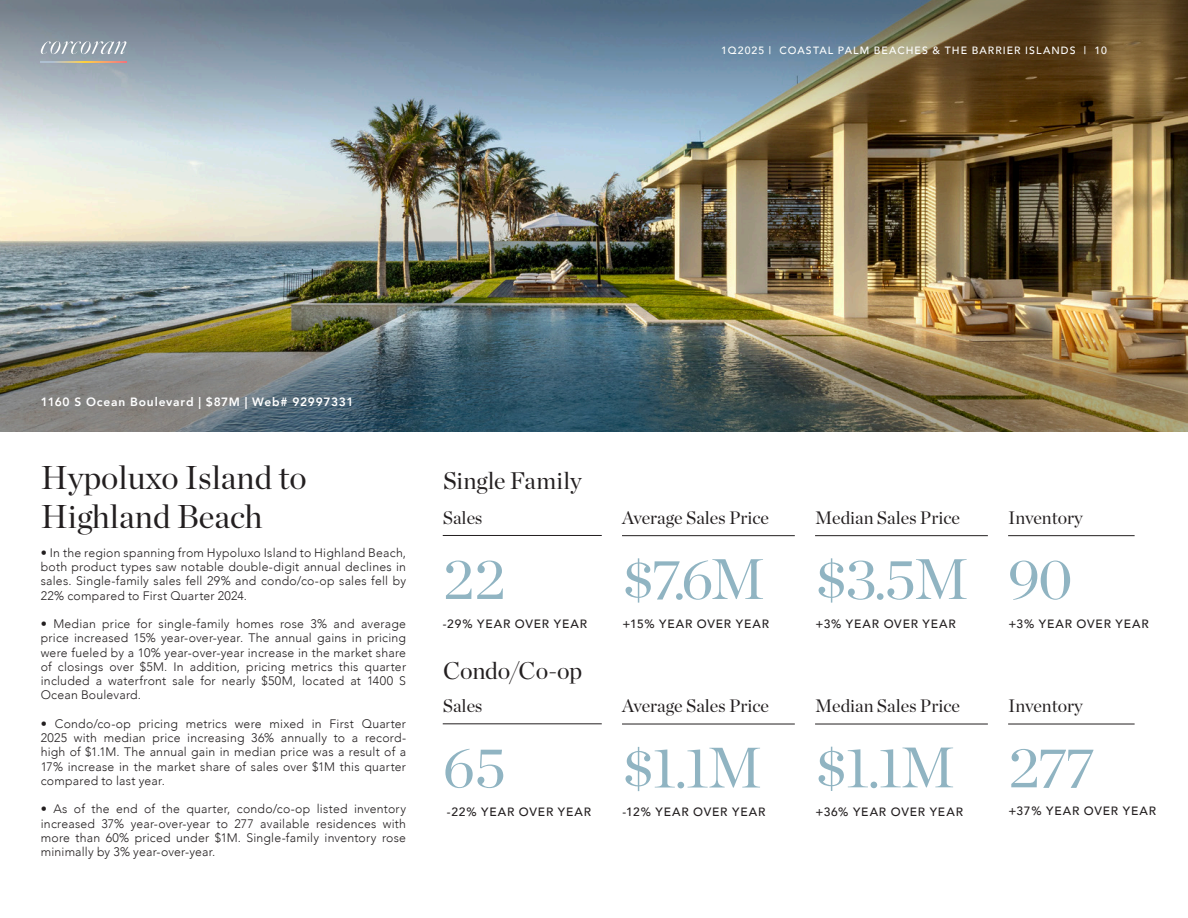
<style>
.page{position:relative;width:1188px;height:918px;background:#fff}
.page>*{position:absolute;margin:0;border:0;box-sizing:border-box;transform-origin:0 0}
.Caption_Right{font:57px "Chronicle Display";letter-spacing:-.03em;color:#90b4c2}
.t1{font:33px "Chronicle Display";color:#231f20}
.BC{font:24px "Chronicle Display";letter-spacing:-.01em;color:#231f20}
.Caption_Right-2{font:18px "Chronicle Display";color:#231f20}
.t2{font:300 12.3px/14.2px "Avenir";letter-spacing:.015em;color:#231f20;text-align:justify}
.Caption_Right-3{font:500 12px "Avenir";letter-spacing:.075em;color:#231f20}
.BC-2{font:800 12px "Avenir";letter-spacing:.065em;color:#fff}
.Caption_Right-4{font:500 10.5px "Avenir";letter-spacing:.1em;color:#fff}
</style>
<div class="page">
<img style="left:0;top:150px;width:1188px;height:161px">
<img style="left:0;top:0;width:1188px;height:150px">
<img style="left:0;top:311px;width:1188px;height:121px">
<svg style="left:41px;top:41px;width:126px;height:13px;background:#9ca8b3"></svg>
<svg style="left:41px;top:61px;width:85px;height:2px"></svg>
<hr style="left:443px;top:535px;width:159px;height:1px;background:#231f20">
<hr style="left:443px;top:724px;width:159px;height:1px;background:#231f20">
<hr style="left:622px;top:535px;width:173px;height:1px;background:#231f20">
<hr style="left:622px;top:724px;width:173px;height:1px;background:#231f20">
<hr style="left:815px;top:535px;width:173px;height:1px;background:#231f20">
<hr style="left:1008px;top:535px;width:127px;height:1px;background:#231f20">
<hr style="left:815px;top:724px;width:173px;height:1px;background:#231f20">
<hr style="left:1008px;top:724px;width:127px;height:1px;background:#231f20">
<p class="Caption_Right-4" style="left:721px;top:41px;width:387px">1Q2025 | COASTAL PALM BEACHES &amp; THE BARRIER ISLANDS | 10</p>
<p class="BC-2" style="left:41px;top:393px;width:314px">1160 S Ocean Boulevard | $87M | Web# 92997331</p>
<p class="t1" style="left:41px;top:452px;width:267px">Hypoluxo Island to</p>
<p class="t1" style="left:41px;top:491px;width:223px">Highland Beach</p>
<p class="t2" style="left:41px;top:546px;width:367px">• In the region spanning from Hypoluxo Island to Highland Beach, both product types saw notable double-digit annual declines in sales. Single-family sales fell 29% and condo/co-op sales fell by 22% compared to First Quarter 2024.</p>
<p class="t2" style="left:41px;top:617px;width:367px">• Median price for single-family homes rose 3% and average price increased 15% year-over-year. The annual gains in pricing were fueled by a 10% year-over-year increase in the market share of closings over $5M. In addition, pricing metrics this quarter included a waterfront sale for nearly $50M, located at 1400 S Ocean Boulevard.</p>
<p class="t2" style="left:41px;top:717px;width:367px">• Condo/co-op pricing metrics were mixed in First Quarter 2025 with median price increasing 36% annually to a record&shy;high of $1.1M. The annual gain in median price was a result of a 17% increase in the market share of sales over $1M this quarter compared to last year.</p>
<p class="t2" style="left:41px;top:802px;width:367px">• As of the end of the quarter, condo/co-op listed inventory increased 37% year-over-year to 277 available residences with more than 60% priced under $1M. Single-family inventory rose minimally by 3% year-over-year.</p>
<p class="BC" style="left:443px;top:462px;width:140px">Single Family</p>
<p class="Caption_Right-2" style="left:443px;top:504px;width:41px">Sales</p>
<p class="Caption_Right-2" style="left:622px;top:504px;width:149px">Average Sales Price</p>
<p class="Caption_Right" style="left:443px;top:535px;width:64px">22</p>
<p class="Caption_Right" style="left:622px;top:535px;width:145px">$7.6M</p>
<p class="Caption_Right-3" style="left:443px;top:613px;width:146px">-29% YEAR OVER YEAR</p>
<p class="Caption_Right-3" style="left:622px;top:613px;width:148px">+15% YEAR OVER YEAR</p>
<p class="BC" style="left:443px;top:652px;width:141px">Condo/Co-op</p>
<p class="Caption_Right-2" style="left:443px;top:692px;width:41px">Sales</p>
<p class="Caption_Right-2" style="left:622px;top:692px;width:149px">Average Sales Price</p>
<p class="Caption_Right" style="left:443px;top:724px;width:64px">65</p>
<p class="Caption_Right" style="left:622px;top:724px;width:142px">$1.1M</p>
<p class="Caption_Right-3" style="left:447px;top:801px;width:146px">-22% YEAR OVER YEAR</p>
<p class="Caption_Right-3" style="left:622px;top:801px;width:144px">-12% YEAR OVER YEAR</p>
<p class="Caption_Right-2" style="left:815px;top:504px;width:146px">Median Sales Price</p>
<p class="Caption_Right-2" style="left:1008px;top:504px;width:76px">Inventory</p>
<p class="Caption_Right" style="left:815px;top:535px;width:155px">$3.5M</p>
<p class="Caption_Right" style="left:1008px;top:535px;width:66px">90</p>
<p class="Caption_Right-3" style="left:815px;top:613px;width:142px">+3% YEAR OVER YEAR</p>
<p class="Caption_Right-3" style="left:1008px;top:613px;width:142px">+3% YEAR OVER YEAR</p>
<p class="Caption_Right-2" style="left:815px;top:692px;width:146px">Median Sales Price</p>
<p class="Caption_Right-2" style="left:1008px;top:692px;width:76px">Inventory</p>
<p class="Caption_Right" style="left:815px;top:724px;width:142px">$1.1M</p>
<p class="Caption_Right" style="left:1008px;top:724px;width:88px">277</p>
<p class="Caption_Right-3" style="left:815px;top:801px;width:149px">+36% YEAR OVER YEAR</p>
<p class="Caption_Right-3" style="left:1008px;top:801px;width:149px">+37% YEAR OVER YEAR</p>
</div>
